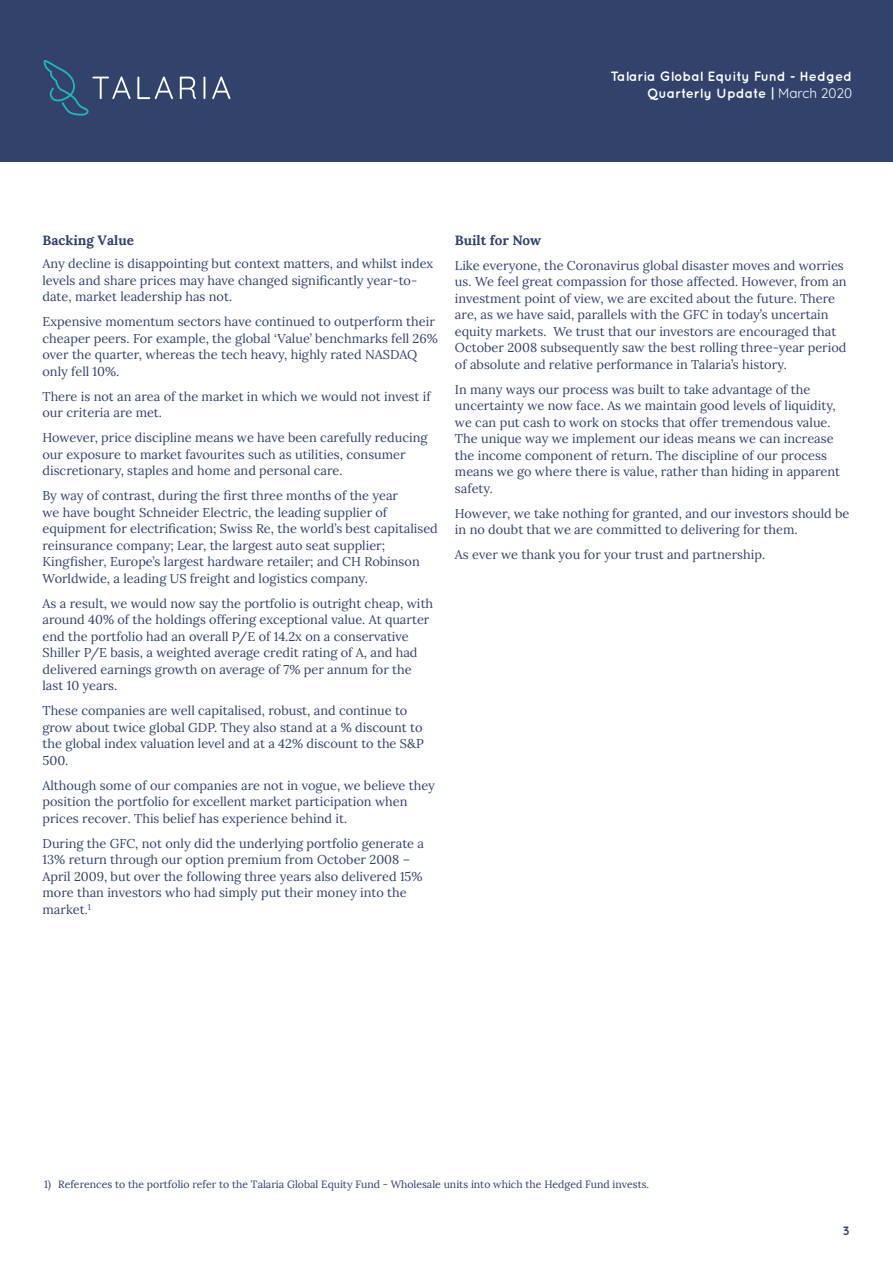
<style>
.page{position:relative;width:893px;height:1263px;background:#fff}
.page>*{position:absolute;margin:0;border:0;box-sizing:border-box;transform-origin:0 0}
.t1{font:700 13.5px/16.2px "Quicksand";color:#fff;text-align:right}
.t2{font:700 13.5px "Lora";color:#32426a}
.t3{font:12.75px/16.5px "Lora";color:#32426a}
.t4{font:700 12px "Quicksand";color:#32426a}
.t5{font:10.5px "Lora";color:#314169}
.s1{font-weight:400}
</style>
<div class="page">
<div style="left:0;top:0;width:893px;height:162px;background:#32426a"></div>
<svg style="left:137px;top:77px;width:36px;height:22px"></svg>
<svg style="left:180px;top:77px;width:16px;height:22px"></svg>
<svg style="left:203px;top:77px;width:2px;height:22px"></svg>
<svg style="left:212px;top:77px;width:18px;height:22px"></svg>
<svg style="left:44px;top:60px;width:87px;height:56px"></svg>
<p class="t1" style="left:610px;top:68px;width:243px">Talaria Global Equity Fund - Hedged<br>Quarterly Update | <span class="s1">March 2020</span></p>
<p class="t2" style="left:43px;top:228px;width:93px">Backing Value</p>
<p class="t3" style="left:43px;top:255px;width:392px">Any decline is disappointing but context matters, and whilst index levels and share prices may have changed significantly year-to&shy;date, market leadership has not.</p>
<p class="t3" style="left:43px;top:313px;width:397px">Expensive momentum sectors have continued to outperform their cheaper peers. For example, the global ‘Value’ benchmarks fell 26% over the quarter, whereas the tech heavy, highly rated NASDAQ only fell 10%.</p>
<p class="t3" style="left:43px;top:387px;width:390px">There is not an area of the market in which we would not invest if our criteria are met.</p>
<p class="t3" style="left:43px;top:429px;width:386px">However, price discipline means we have been carefully reducing our exposure to market favourites such as utilities, consumer discretionary, staples and home and personal care.</p>
<p class="t3" style="left:43px;top:487px;width:397px">By way of contrast, during the first three months of the year<br>we have bought Schneider Electric, the leading supplier of equipment for electrification; Swiss Re, the world’s best capitalised reinsurance company; Lear, the largest auto seat supplier; Kingfisher, Europe’s largest hardware retailer; and CH Robinson Worldwide, a leading US freight and logistics company.</p>
<p class="t3" style="left:43px;top:594px;width:392px">As a result, we would now say the portfolio is outright cheap, with around 40% of the holdings offering exceptional value. At quarter end the portfolio had an overall P/E of 14.2x on a conservative Shiller P/E basis, a weighted average credit rating of A, and had delivered earnings growth on average of 7% per annum for the last 10 years.</p>
<p class="t3" style="left:43px;top:702px;width:383px">These companies are well capitalised, robust, and continue to grow about twice global GDP. They also stand at a % discount to the global index valuation level and at a 42% discount to the S&amp;P 500.</p>
<p class="t3" style="left:43px;top:776px;width:394px">Although some of our companies are not in vogue, we believe they position the portfolio for excellent market participation when prices recover. This belief has experience behind it.</p>
<p class="t3" style="left:43px;top:834px;width:383px">During the GFC, not only did the underlying portfolio generate a 13% return through our option premium from October 2008 – April 2009, but over the following three years also delivered 15% more than investors who had simply put their money into the market.<sup>1</sup></p>
<p class="t2" style="left:455px;top:228px;width:88px">Built for Now</p>
<p class="t3" style="left:455px;top:256px;width:393px">Like everyone, the Coronavirus global disaster moves and worries us. We feel great compassion for those affected. However, from an investment point of view, we are excited about the future. There are, as we have said, parallels with the GFC in today’s uncertain equity markets. We trust that our investors are encouraged that October 2008 subsequently saw the best rolling three-year period of absolute and relative performance in Talaria’s history.</p>
<p class="t3" style="left:455px;top:380px;width:386px">In many ways our process was built to take advantage of the uncertainty we now face. As we maintain good levels of liquidity, we can put cash to work on stocks that offer tremendous value.<br>The unique way we implement our ideas means we can increase the income component of return. The discipline of our process means we go where there is value, rather than hiding in apparent safety.</p>
<p class="t3" style="left:455px;top:504px;width:396px">However, we take nothing for granted, and our investors should be in no doubt that we are committed to delivering for them.</p>
<p class="t3" style="left:455px;top:545px;width:312px">As ever we thank you for your trust and partnership.</p>
<p class="t5" style="left:44px;top:1178px;width:607px">1) References to the portfolio refer to the Talaria Global Equity Fund - Wholesale units into which the Hedged Fund invests.</p>
<p class="t4" style="left:843px;top:1221px;width:8px">3</p>
</div>
